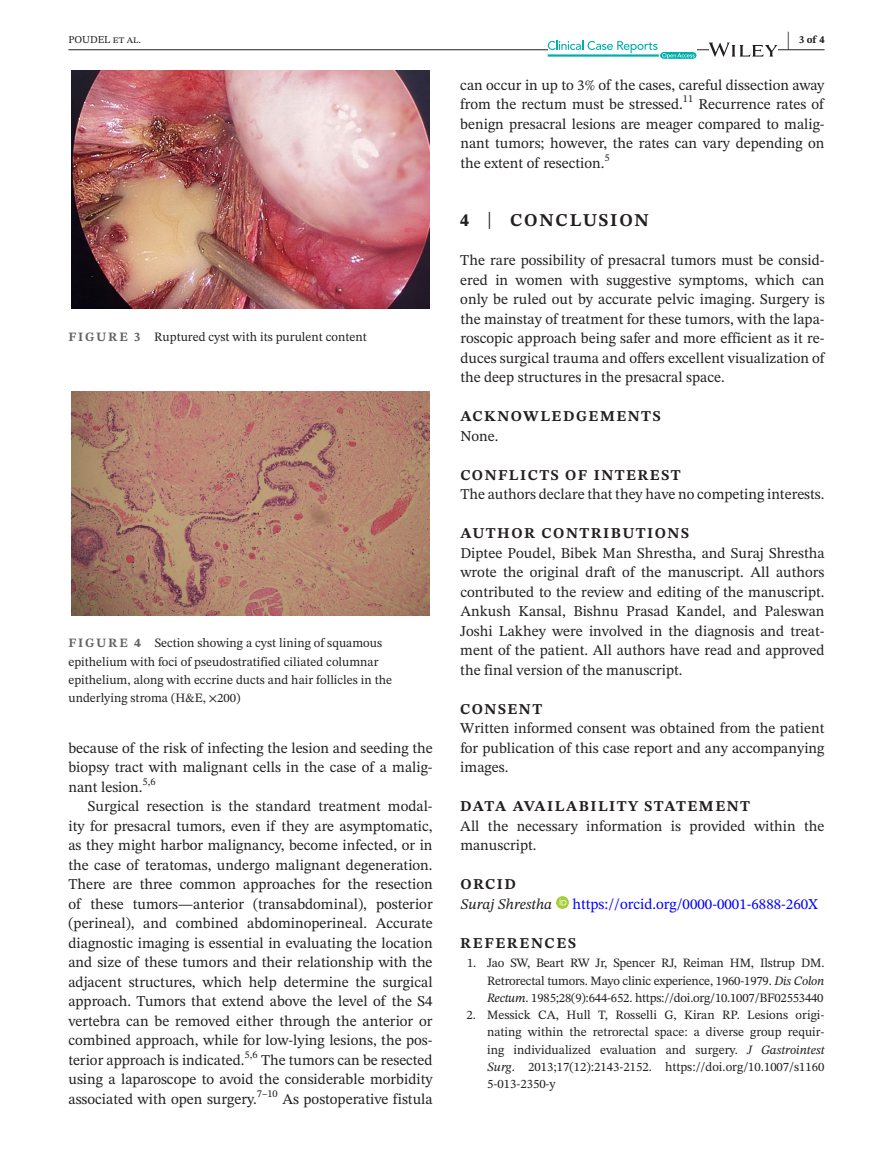
<style>
.page{position:relative;width:893px;height:1174px;background:#fff}
.page>*{position:absolute;margin:0;border:0;box-sizing:border-box;transform-origin:0 0}
.t1{font:700 21px "STIX Two Text";color:#231f20;scale:.42 1}
.t2{font:700 18px "STIX Two Text";letter-spacing:.1em;color:#231f20}
.t3{font:15px/19.5px "STIX Two Text";color:#231f20;text-align:justify}
.t4{font:700 15px "STIX Two Text";letter-spacing:.1em;color:#231f20}
.t5{font:15px "STIX Two Text";color:#00f}
.t6{font:italic 15px "STIX Two Text";color:#231f20}
.t7{font:12.75px/17.2px "STIX Two Text";color:#231f20;text-align:justify}
.t8{font:10.5px "STIX Two Text";color:#231f20}
.t9{font:700 10.5px "STIX Two Text";color:#231f20}
.s1{font-weight:700;color:#636366}
.s2{font-weight:400;font-size:23.7px}
.s3{font-style:italic}
</style>
<div class="page">
<hr style="left:68px;top:49px;width:756px;height:1px;background:#231f20">
<svg style="left:548px;top:41px;width:148px;height:18px"></svg>
<svg style="left:709px;top:43px;width:68px;height:14px"></svg>
<svg style="left:556px;top:896px;width:13px;height:13px"></svg>
<svg style="left:559px;top:898px;width:7px;height:7px"></svg>
<div style="left:68px;top:70px;width:365px;height:239px;background:linear-gradient(to bottom,#fff,#fff)"></div>
<img style="left:72px;top:70px;width:357px;height:239px">
<div style="left:68px;top:392px;width:365px;height:223px;background:linear-gradient(to bottom,#fff,#fff)"></div>
<img style="left:72px;top:392px;width:357px;height:223px">
<h1 class="t1" style="left:787px;top:24px;width:8px">|</h1>
<p class="t8" style="left:68px;top:32px;width:74px">POUDEL et al.</p>
<p class="t9" style="left:799px;top:32px;width:27px">3 of 4</p>
<p class="t7" style="left:68px;top:328px;width:300px"><span class="s1">FIGURE 3</span> Ruptured cyst with its purulent content</p>
<p class="t7" style="left:68px;top:634px;width:325px;line-height:18px;text-align:left"><span class="s1">FIGURE 4</span> Section showing a cyst lining of squamous epithelium with foci of pseudostratified ciliated columnar epithelium, along with eccrine ducts and hair follicles in the underlying stroma (H&amp;E, ×200)</p>
<p class="t3" style="left:68px;top:738px;width:366px">because of the risk of infecting the lesion and seeding the biopsy tract with malignant cells in the case of a malig&shy;nant lesion.</p>
<p class="t8" style="left:143px;top:774px;width:15px">5,6</p>
<p class="t3" style="left:68px;top:796px;width:366px;text-indent:20px">Surgical resection is the standard treatment modal&shy;ity for presacral tumors, even if they are asymptomatic, as they might harbor malignancy, become infected, or in the case of teratomas, undergo malignant degeneration.<br>There are three common approaches for the resection of these tumors—anterior (transabdominal), posterior (perineal), and combined abdominoperineal. Accurate diagnostic imaging is essential in evaluating the location and size of these tumors and their relationship with the adjacent structures, which help determine the surgical approach. Tumors that extend above the level of the S4 vertebra can be removed either through the anterior or combined approach, while for low-lying lesions, the pos&shy;terior approach is indicated.</p>
<p class="t8" style="left:245px;top:1047px;width:15px">5,6</p>
<p class="t3" style="left:68px;top:1050px;width:366px;text-indent:193px">The tumors can be resected using a laparoscope to avoid the considerable morbidity associated with open surgery.</p>
<p class="t8" style="left:257px;top:1086px;width:22px">7–10</p>
<p class="t3" style="left:282px;top:1089px;width:152px">As postoperative fistula</p>
<p class="t3" style="left:460px;top:75px;width:366px">can occur in up to 3% of the cases, careful dissection away from the rectum must be stressed.</p>
<p class="t8" style="left:683px;top:91px;width:12px">11</p>
<p class="t3" style="left:460px;top:94px;width:366px;text-indent:238px">Recurrence rates of benign presacral lesions are meager compared to malig&shy;nant tumors; however, the rates can vary depending on the extent of resection.</p>
<p class="t8" style="left:604px;top:150px;width:7px">5</p>
<p class="t2" style="left:460px;top:207px;width:190px">4 <span class="s2">|</span> CONCLUSION</p>
<p class="t3" style="left:460px;top:250px;width:366px">The rare possibility of presacral tumors must be consid&shy;ered in women with suggestive symptoms, which can only be ruled out by accurate pelvic imaging. Surgery is the mainstay of treatment for these tumors, with the lapa&shy;roscopic approach being safer and more efficient as it re&shy;duces surgical trauma and offers excellent visualization of the deep structures in the presacral space.</p>
<p class="t4" style="left:460px;top:405px;width:202px">ACKNOWLEDGEMENTS</p>
<p class="t3" style="left:460px;top:426px;width:40px">None.</p>
<p class="t4" style="left:460px;top:464px;width:222px">CONFLICTS OF INTEREST</p>
<p class="t3" style="left:460px;top:484px;width:366px">The authors declare that they have no competing interests.</p>
<p class="t4" style="left:460px;top:522px;width:230px">AUTHOR CONTRIBUTIONS</p>
<p class="t3" style="left:460px;top:543px;width:366px">Diptee Poudel, Bibek Man Shrestha, and Suraj Shrestha wrote the original draft of the manuscript. All authors contributed to the review and editing of the manuscript.<br>Ankush Kansal, Bishnu Prasad Kandel, and Paleswan Joshi Lakhey were involved in the diagnosis and treat&shy;ment of the patient. All authors have read and approved the final version of the manuscript.</p>
<p class="t4" style="left:460px;top:698px;width:83px">CONSENT</p>
<p class="t3" style="left:460px;top:718px;width:366px">Written informed consent was obtained from the patient for publication of this case report and any accompanying images.</p>
<p class="t4" style="left:460px;top:795px;width:291px">DATA AVAILABILITY STATEMENT</p>
<p class="t3" style="left:460px;top:816px;width:366px">All the necessary information is provided within the manuscript.</p>
<p class="t4" style="left:460px;top:873px;width:57px">ORCID</p>
<p class="t6" style="left:460px;top:893px;width:93px">Suraj Shrestha</p>
<p class="t5" style="left:572px;top:893px;width:247px">https://orcid.org/0000-0001-6888-260X</p>
<p class="t4" style="left:460px;top:932px;width:117px">REFERENCES</p>
<p class="t7" style="left:487px;top:954px;width:339px;text-indent:-20px">1. Jao SW, Beart RW Jr, Spencer RJ, Reiman HM, Ilstrup DM.<br>Retrorectal tumors. Mayo clinic experience, 1960-1979. <span class="s3">Dis Colon Rectum</span>. 1985;28(9):644-652. https://doi.org/10.1007/BF02553440</p>
<p class="t7" style="left:487px;top:1006px;width:339px;text-indent:-21px">2. Messick CA, Hull T, Rosselli G, Kiran RP. Lesions origi&shy;nating within the retrorectal space: a diverse group requir&shy;ing individualized evaluation and surgery. <span class="s3">J Gastrointest Surg</span>. 2013;17(12):2143-2152. https://doi.org/10.1007/s1160<br>5-013-2350-y</p>
</div>
